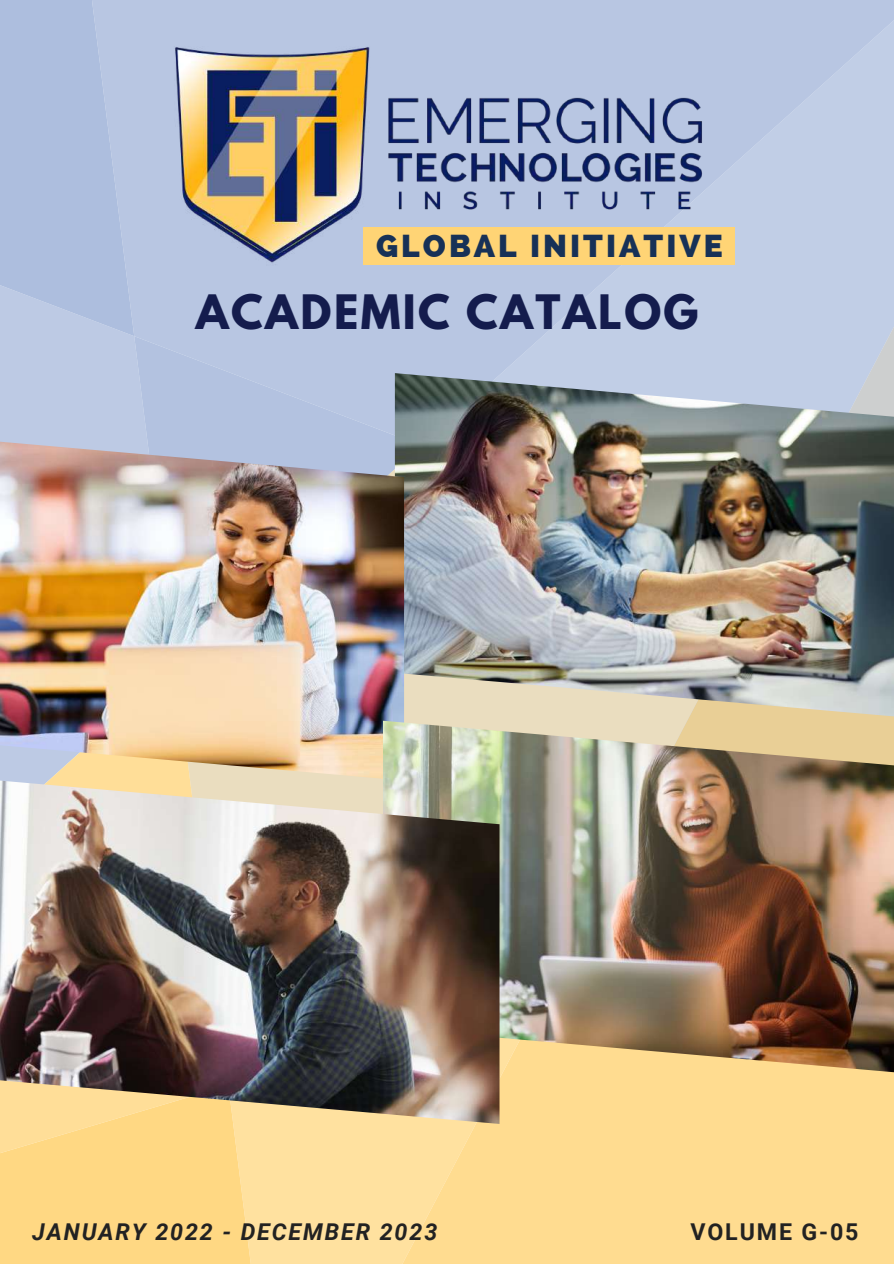
<style>
.page{position:relative;width:894px;height:1264px;background:#fff}
.page>*{position:absolute;margin:0;border:0;box-sizing:border-box;transform-origin:0 0}
.t1{font:700 42px "League Spartan";letter-spacing:.055em;color:#141c4d}
.t2{font:800 31.65px "Raleway";letter-spacing:.095em;color:#173157}
.t3{font:italic 700 23.25px "Roboto";letter-spacing:.08em;color:#222}
.t4{font:700 23.25px "Roboto";letter-spacing:.08em;color:#222}
</style>
<div class="page">
<div style="left:0;top:336px;width:57px;height:97px;background:#bdcae4"></div>
<div style="left:0;top:1167px;width:228px;height:96px;background:#ffd883"></div>
<svg style="left:0;top:1123px;width:228px;height:44px;background:#ffd886"></svg>
<svg style="left:0;top:0;width:57px;height:336px;background:#aebfde"></svg>
<svg style="left:57px;top:0;width:836px;height:433px;background:#b9c7e2"></svg>
<svg style="left:228px;top:1123px;width:85px;height:140px;background:#ffdf9a"></svg>
<svg style="left:313px;top:1072px;width:580px;height:191px;background:#fedc92"></svg>
<img style="left:395px;top:373px;width:498px;height:343px">
<div style="left:363px;top:227px;width:371px;height:37px;background:#ffd475"></div>
<img style="left:168px;top:41px;width:208px;height:227px">
<img style="left:0;top:433px;width:404px;height:347px">
<img style="left:383px;top:720px;width:510px;height:352px">
<img style="left:0;top:780px;width:499px;height:343px">
<img style="left:378px;top:87px;width:333px;height:132px">
<h2 class="t2" style="left:376px;top:228px;width:348px">GLOBAL INITIATIVE</h2>
<h1 class="t1" style="left:196px;top:291px;width:504px">ACADEMIC CATALOG</h1>
<p class="t3" style="left:32px;top:1218px;width:406px">JANUARY 2022 - DECEMBER 2023</p>
<p class="t4" style="left:690px;top:1218px;width:169px">VOLUME G-05</p>
</div>
